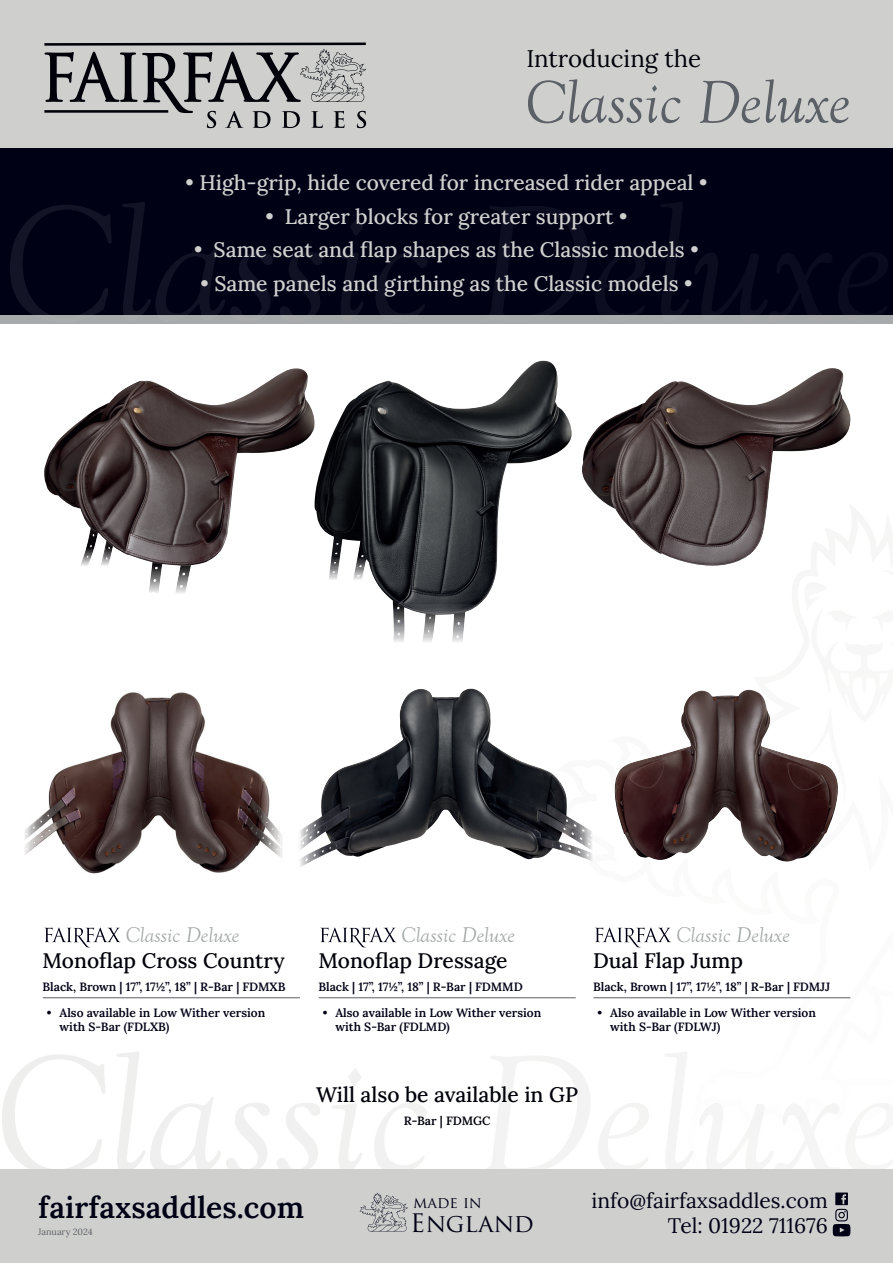
<style>
.page{position:relative;width:893px;height:1263px;background:#fff}
.page>*{position:absolute;margin:0;border:0;box-sizing:border-box;transform-origin:0 0}
.t1{font:italic 171.6px "Goudy Old Style T";color:#cfd0ce}
.t2{font:italic 62.7px "Goudy Old Style T";color:#5b5f66}
.t3{font:600 30px "Lora";color:#010116}
.t4{font:24.9px "Trajan Pro";color:#010116}
.heading_3{font:24px "Lora";color:#010209}
.t5{font:italic 21.9px "Goudy Old Style T";color:#a7aaaa}
.body{font:500 21px "Lora";color:#cfd0ce}
.heading_3-2{font:500 21px "Lora";color:#010209}
.t6{font:21px/25.2px "Lora";color:#010116;text-align:right}
.body-2{font:500 21px "Lora";color:#010209}
.t7{font:15.45px "Trajan Pro";letter-spacing:-.005em;color:#010116}
.body-3{font:600 12px/14.4px "Lora";color:#010116}
.body-4{font:600 12px "Lora";color:#010209}
.t8{font:9px "Lora";color:#5b5f66}
</style>
<div class="page">
<div style="left:0;top:1169px;width:893px;height:94px;background:#cfd0ce"></div>
<div style="left:0;top:0;width:893px;height:149px;background:#cfd0ce"></div>
<svg style="left:44px;top:43px;width:322px;height:85px"></svg>
<div style="left:0;top:149px;width:893px;height:175px;background:#010116"></div>
<div style="left:0;top:315px;width:893px;height:9px;background:#a7aaaa"></div>
<svg style="left:833px;top:1192px;width:17px;height:44px"></svg>
<svg style="left:360px;top:1192px;width:48px;height:39px"></svg>
<img style="left:25px;top:692px;width:257px;height:182px">
<img style="left:582px;top:368px;width:268px;height:198px">
<img style="left:147px;top:368px;width:167px;height:226px">
<img style="left:44px;top:380px;width:103px;height:186px">
<img style="left:388px;top:361px;width:184px;height:281px">
<img style="left:314px;top:381px;width:78px;height:261px">
<img style="left:614px;top:690px;width:224px;height:172px">
<img style="left:300px;top:688px;width:293px;height:179px">
<svg style="left:44px;top:927px;width:76px;height:20px"></svg>
<svg style="left:595px;top:927px;width:76px;height:20px"></svg>
<svg style="left:320px;top:927px;width:76px;height:20px"></svg>
<hr style="left:43px;top:997px;width:257px;height:1px;background:#5b5f66">
<hr style="left:593px;top:997px;width:257px;height:1px;background:#5b5f66">
<hr style="left:319px;top:997px;width:257px;height:1px;background:#5b5f66">
<p class="heading_3" style="left:526px;top:40px;width:176px">Introducing the</p>
<p class="t2" style="left:524px;top:68px;width:328px">Classic Deluxe</p>
<p class="body" style="left:186px;top:166px;width:523px">• High-grip, hide covered for increased rider appeal •</p>
<p class="body" style="left:266px;top:200px;width:363px">• Larger blocks for greater support •</p>
<p class="body" style="left:194px;top:234px;width:506px">• Same seat and flap shapes as the Classic models •</p>
<p class="body" style="left:201px;top:268px;width:493px">• Same panels and girthing as the Classic models •</p>
<h1 class="t1" style="left:0;top:172px;width:895px">Classic Deluxe</h1>
<p class="t5" style="left:125px;top:923px;width:115px">Classic Deluxe</p>
<p class="t5" style="left:401px;top:923px;width:115px">Classic Deluxe</p>
<p class="t5" style="left:676px;top:923px;width:115px">Classic Deluxe</p>
<p class="heading_3-2" style="left:43px;top:944px;width:244px">Monoflap Cross Country</p>
<p class="body-3" style="left:43px;top:978px;width:245px">Black, Brown | 17”, 171/2”, 18” | R-Bar | FDMXB</p>
<p class="heading_3-2" style="left:318px;top:944px;width:191px">Monoflap Dressage</p>
<p class="body-3" style="left:318px;top:978px;width:206px">Black | 17”, 171/2”, 18” | R-Bar | FDMMD</p>
<p class="heading_3-2" style="left:593px;top:944px;width:151px">Dual Flap Jump</p>
<p class="body-3" style="left:593px;top:978px;width:239px">Black, Brown | 17”, 171/2”, 18” | R-Bar | FDMJJ</p>
<p class="body-3" style="left:60px;top:1004px;width:207px;text-indent:-13px">• Also available in Low Wither version with S-Bar (FDLXB)</p>
<p class="body-3" style="left:610px;top:1004px;width:207px;text-indent:-13px">• Also available in Low Wither version with S-Bar (FDLWJ)</p>
<p class="body-3" style="left:335px;top:1004px;width:207px;text-indent:-13px">• Also available in Low Wither version with S-Bar (FDLMD)</p>
<p class="body-2" style="left:316px;top:1079px;width:263px">Will also be available in GP</p>
<p class="body-4" style="left:404px;top:1112px;width:88px">R-Bar | FDMGC</p>
<h3 class="t3" style="left:38px;top:1184px;width:267px">fairfaxsaddles.com</h3>
<p class="t8" style="left:38px;top:1225px;width:56px">January 2024</p>
<p class="t7" style="left:413px;top:1193px;width:70px">made in</p>
<h3 class="t4" style="left:410px;top:1207px;width:125px">England</h3>
<h3 class="t6" style="left:591px;top:1186px;width:238px">info@fairfaxsaddles.com<br>Tel: 01922 711676</h3>
</div>
